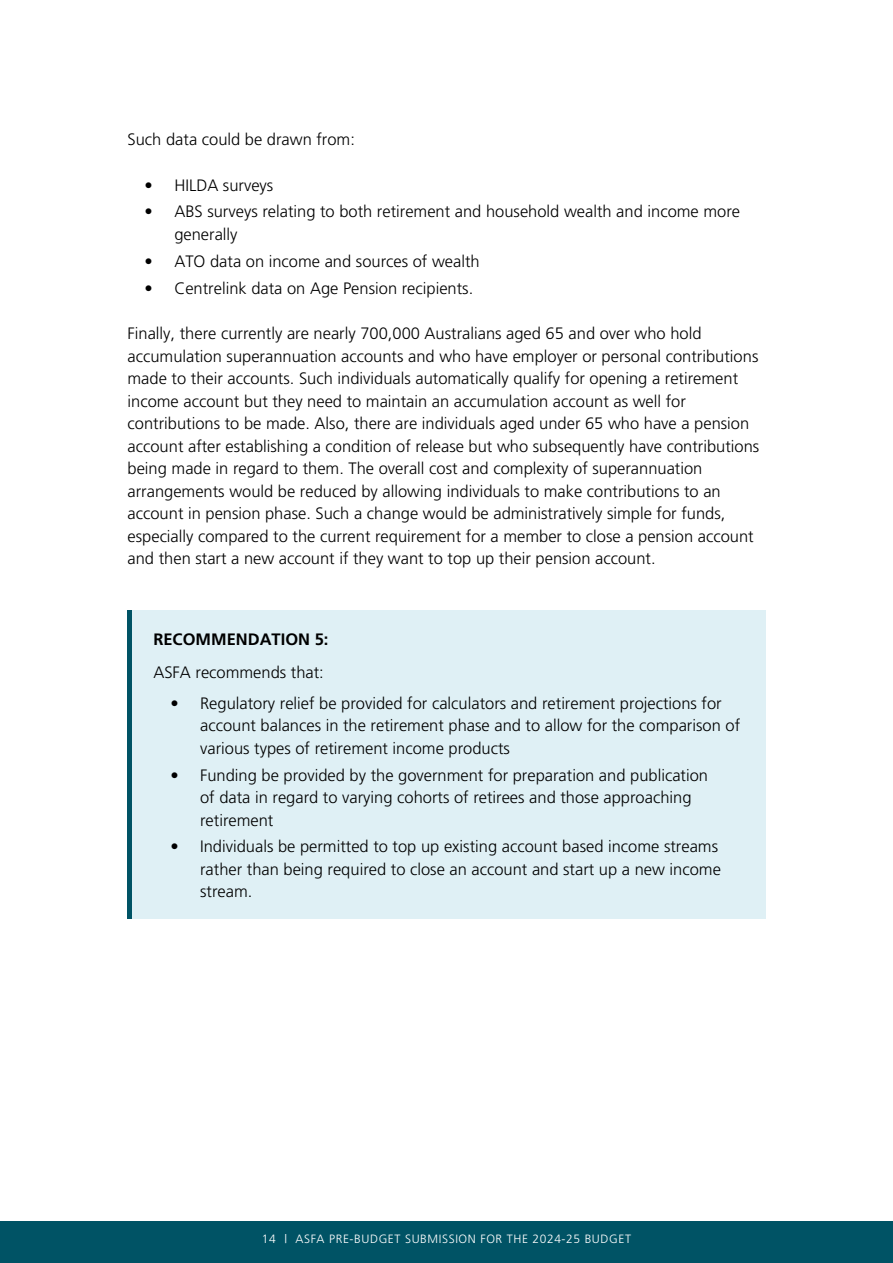
<style>
.page{position:relative;width:893px;height:1263px;background:#fff}
.page>*{position:absolute;margin:0;border:0;box-sizing:border-box;transform-origin:0 0}
.t1{font:300 16.5px/22.5px "Frutiger";color:#000}
.t2{font:700 16.5px "Frutiger";color:#000}
.t3{font:300 12px "Frutiger";letter-spacing:.05em;color:#fff}
</style>
<div class="page">
<div style="left:0;top:1221px;width:893px;height:42px;background:#005365"></div>
<hr style="left:128px;top:610px;width:4px;height:309px;background:#005365">
<div style="left:132px;top:610px;width:633px;height:309px;background:#dff0f5"></div>
<p class="t1" style="left:128px;top:129px;width:229px">Such data could be drawn from:</p>
<p class="t1" style="left:145px;top:175px;width:130px">• HILDA surveys</p>
<p class="t1" style="left:174px;top:202px;width:567px;text-indent:-30px">• ABS surveys relating to both retirement and household wealth and income more generally</p>
<p class="t1" style="left:145px;top:251px;width:337px">• ATO data on income and sources of wealth</p>
<p class="t1" style="left:145px;top:278px;width:330px">• Centrelink data on Age Pension recipients.</p>
<p class="t1" style="left:128px;top:324px;width:633px">Finally, there currently are nearly 700,000 Australians aged 65 and over who hold accumulation superannuation accounts and who have employer or personal contributions made to their accounts. Such individuals automatically qualify for opening a retirement income account but they need to maintain an accumulation account as well for contributions to be made. Also, there are individuals aged under 65 who have a pension account after establishing a condition of release but who subsequently have contributions being made in regard to them. The overall cost and complexity of superannuation arrangements would be reduced by allowing individuals to make contributions to an account in pension phase. Such a change would be administratively simple for funds, especially compared to the current requirement for a member to close a pension account and then start a new account if they want to top up their pension account.</p>
<p class="t2" style="left:153px;top:632px;width:177px">RECOMMENDATION 5:</p>
<p class="t1" style="left:153px;top:662px;width:172px">ASFA recommends that:</p>
<p class="t1" style="left:200px;top:693px;width:541px;text-indent:-30px">• Regulatory relief be provided for calculators and retirement projections for account balances in the retirement phase and to allow for the comparison of various types of retirement income products</p>
<p class="t1" style="left:200px;top:765px;width:509px;text-indent:-30px">• Funding be provided by the government for preparation and publication of data in regard to varying cohorts of retirees and those approaching retirement</p>
<p class="t1" style="left:200px;top:837px;width:522px;text-indent:-30px">• Individuals be permitted to top up existing account based income streams rather than being required to close an account and start up a new income stream.</p>
<p class="t3" style="left:262px;top:1234px;width:371px">14 | ASFA PRE-BUDGET SUBMISSION FOR THE 2024-25 BUDGET</p>
</div>
